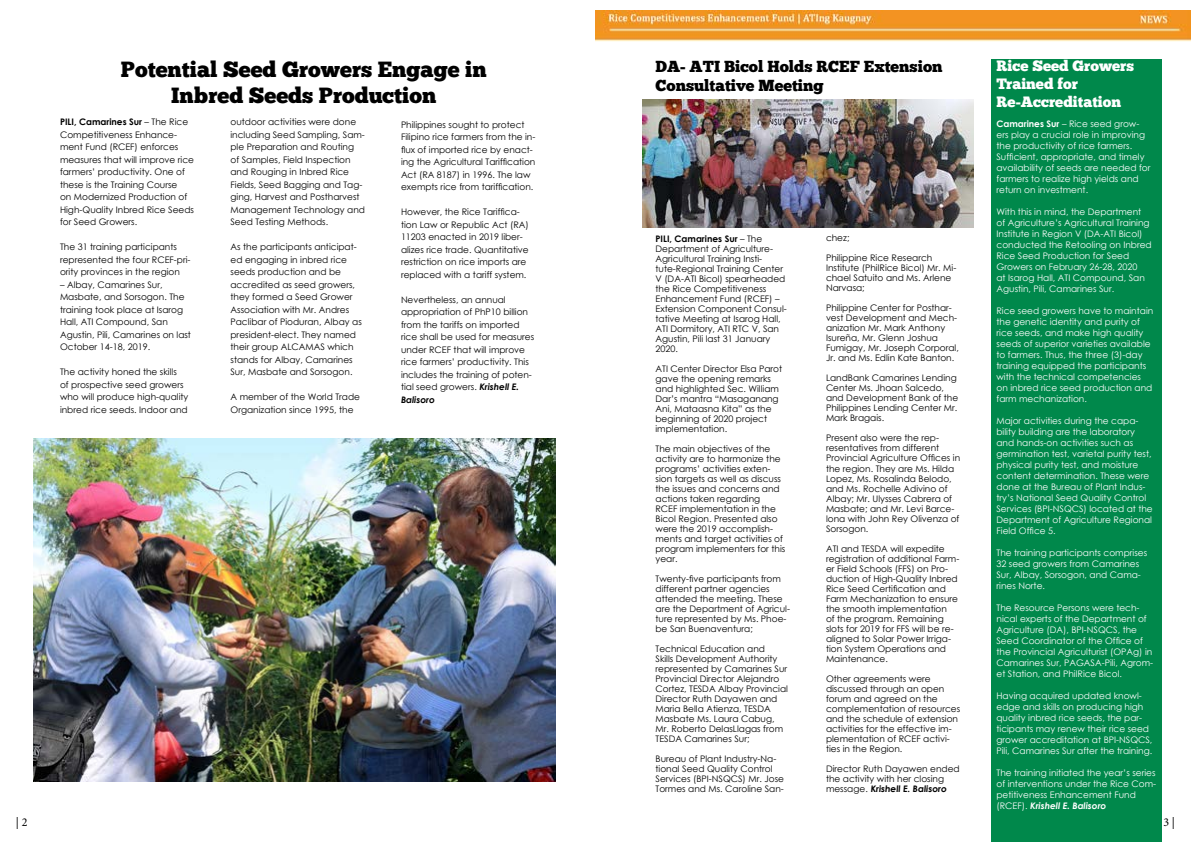
<style>
.page{position:relative;width:1191px;height:842px;background:#fff}
.page>*{position:absolute;margin:0;border:0;box-sizing:border-box;transform-origin:0 0}
.t1{font:22px/26.4px "Chunk Five";color:#000;text-align:center}
.t2{font:16px/19.2px "Chunk Five";color:#000}
.t3{font:15px/18px "Chunk Five";color:#fff}
.t4{font:12px "Minion Pro";color:#000}
.t5{font:9px/10px "Century Gothic";color:#000}
.t6{font:9px/11px "Century Gothic";color:#fff}
.s1{font-weight:700}
.s2{font-weight:700;font-style:italic}
</style>
<div class="page">
<div style="left:991px;top:53px;width:170px;height:788px;background:#00884b"></div>
<img style="left:642px;top:99px;width:331px;height:128px">
<img style="left:34px;top:439px;width:522px;height:343px">
<img style="left:595px;top:10px;width:596px;height:48px">
<h1 class="t1" style="left:121px;top:56px;width:367px">Potential Seed Growers Engage in<br>Inbred Seeds Production</h1>
<p class="t5" style="left:60px;top:115px;width:136px;line-height:12.5px"><span class="s1">PILI, Camarines Sur</span> – The Rice<br>Competitiveness Enhance&shy;ment Fund (RCEF) enforces measures that will improve rice farmers’ productivity. One of these is the Training Course<br>on Modernized Production of<br>High-Quality Inbred Rice Seeds for Seed Growers.</p>
<p class="t5" style="left:60px;top:240px;width:132px;line-height:12.5px">The 31 training participants represented the four RCEF-pri&shy;ority provinces in the region</p>
<p class="t5" style="left:60px;top:278px;width:132px;line-height:12.5px">– Albay, Camarines Sur,<br>Masbate, and Sorsogon. The training took place at Isarog<br>Hall, ATI Compound, San<br>Agustin, Pili, Camarines on last<br>October 14-18, 2019.</p>
<p class="t5" style="left:60px;top:365px;width:130px;line-height:12.5px">The activity honed the skills<br>of prospective seed growers who will produce high-quality inbred rice seeds. Indoor and</p>
<p class="t5" style="left:230px;top:116px;width:136px;line-height:12.5px">outdoor activities were done including Seed Sampling, Sam&shy;ple Preparation and Routing of Samples, Field Inspection and Rouging in Inbred Rice<br>Fields, Seed Bagging and Tag&shy;ging, Harvest and Postharvest<br>Management Technology and<br>Seed Testing Methods.</p>
<p class="t5" style="left:230px;top:241px;width:133px;line-height:12.5px">As the participants anticipat&shy;ed engaging in inbred rice seeds production and be accredited as seed growers, they formed a Seed Grower<br>Association with Mr. Andres<br>Paclibar of Pioduran, Albay as president-elect. They named their group ALCAMAS which stands for Albay, Camarines<br>Sur, Masbate and Sorsogon.</p>
<p class="t5" style="left:230px;top:391px;width:131px;line-height:12.5px">A member of the World Trade<br>Organization since 1995, the</p>
<p class="t5" style="left:401px;top:118px;width:136px;line-height:12.5px">Philippines sought to protect<br>Filipino rice farmers from the in&shy;flux of imported rice by enact&shy;ing the Agricultural Tariffication<br>Act (RA 8187) in 1996. The law exempts rice from tariffication.</p>
<p class="t5" style="left:401px;top:205px;width:129px;line-height:12.5px">However, the Rice Tariffica&shy;tion Law or Republic Act (RA)<br>11203 enacted in 2019 liber&shy;alizes rice trade. Quantitative restriction on rice imports are replaced with a tariff system.</p>
<p class="t5" style="left:401px;top:293px;width:135px;line-height:12.5px">Nevertheless, an annual appropriation of PhP10 billion from the tariffs on imported rice shall be used for measures under RCEF that will improve rice farmers’ productivity. This includes the training of poten&shy;tial seed growers. <span class="s2">Krishell E.<br>Balisoro</span></p>
<h3 class="t4" style="left:16px;top:814px;width:13px">| 2</h3>
<h2 class="t2" style="left:655px;top:57px;width:288px">DA- ATI Bicol Holds RCEF Extension<br>Consultative Meeting</h2>
<p class="t5" style="left:655px;top:233px;width:133px"><span class="s1">PILI, Camarines Sur</span> – The<br>Department of Agriculture-<br>Agricultural Training Insti&shy;tute-Regional Training Center<br>V (DA-ATI Bicol) spearheaded the Rice Competitiveness<br>Enhancement Fund (RCEF) –<br>Extension Component Consul&shy;tative Meeting at Isarog Hall,<br>ATI Dormitory, ATI RTC V, San<br>Agustin, Pili last 31 January<br>2020.</p>
<p class="t5" style="left:655px;top:363px;width:128px">ATI Center Director Elsa Parot gave the opening remarks and highlighted Sec. William<br>Dar’s mantra “Masaganang<br>Ani, Mataasna Kita” as the beginning of 2020 project implementation.</p>
<p class="t5" style="left:655px;top:443px;width:131px">The main objectives of the activity are to harmonize the programs’ activities exten&shy;sion targets as well as discuss the issues and concerns and actions taken regarding<br>RCEF implementation in the<br>Bicol Region. Presented also were the 2019 accomplish&shy;ments and target activities of program implementers for this year.</p>
<p class="t5" style="left:655px;top:573px;width:136px">Twenty-five participants from different partner agencies attended the meeting. These are the Department of Agricul&shy;ture represented by Ms. Phoe&shy;be San Buenaventura;</p>
<p class="t5" style="left:655px;top:643px;width:134px">Technical Education and<br>Skills Development Authority represented by Camarines Sur<br>Provincial Director Alejandro<br>Cortez, TESDA Albay Provincial<br>Director Ruth Dayawen and<br>Maria Bella Atienza, TESDA<br>Masbate Ms. Laura Cabug,<br>Mr. Roberto DelasLlagas from<br>TESDA Camarines Sur;</p>
<p class="t5" style="left:655px;top:753px;width:130px">Bureau of Plant Industry-Na&shy;tional Seed Quality Control<br>Services (BPI-NSQCS) Mr. Jose<br>Tormes and Ms. Caroline San-</p>
<p class="t5" style="left:826px;top:233px;width:25px">chez;</p>
<p class="t5" style="left:826px;top:253px;width:132px">Philippine Rice Research<br>Institute (PhilRice Bicol) Mr. Mi&shy;chael Satuito and Ms. Arlene<br>Narvasa;</p>
<p class="t5" style="left:826px;top:303px;width:134px">Philippine Center for Posthar&shy;vest Development and Mech&shy;anization Mr. Mark Anthony<br>Isureña, Mr. Glenn Joshua<br>Fumigay, Mr. Joseph Corporal,<br>Jr. and Ms. Edlin Kate Banton.</p>
<p class="t5" style="left:826px;top:373px;width:134px">LandBank Camarines Lending<br>Center Ms. Jhoan Salcedo, and Development Bank of the<br>Philippines Lending Center Mr.<br>Mark Bragais.</p>
<p class="t5" style="left:826px;top:433px;width:136px">Present also were the rep&shy;resentatives from different<br>Provincial Agriculture Offices in the region. They are Ms. Hilda<br>Lopez, Ms. Rosalinda Belodo, and Ms. Rochelle Adivino of<br>Albay; Mr. Ulysses Cabrera of<br>Masbate; and Mr. Levi Barce&shy;lona with John Rey Olivenza of<br>Sorsogon.</p>
<p class="t5" style="left:826px;top:543px;width:135px">ATI and TESDA will expedite registration of additional Farm&shy;er Field Schools (FFS) on Pro&shy;duction of High-Quality Inbred<br>Rice Seed Certification and<br>Farm Mechanization to ensure the smooth implementation<br>of the program. Remaining slots for 2019 for FFS will be re&shy;aligned to Solar Power Irriga&shy;tion System Operations and<br>Maintenance.</p>
<p class="t5" style="left:826px;top:673px;width:136px">Other agreements were discussed through an open forum and agreed on the complementation of resources and the schedule of extension activities for the effective im&shy;plementation of RCEF activi&shy;ties in the Region.</p>
<p class="t5" style="left:826px;top:763px;width:135px">Director Ruth Dayawen ended the activity with her closing message. <span class="s1">Krishell E. Balisoro</span></p>
<h3 class="t3" style="left:996px;top:58px;width:139px">Rice Seed Growers<br>Trained for<br>Re-Accreditation</h3>
<p class="t6" style="left:996px;top:118px;width:155px"><span class="s1">Camarines Sur</span> – Rice seed grow&shy;ers play a crucial role in improving the productivity of rice farmers.<br>Sufficient, appropriate, and timely availability of seeds are needed for farmers to realize high yields and return on investment.</p>
<p class="t6" style="left:996px;top:206px;width:157px">With this in mind, the Department of Agriculture’s Agricultural Training Institute in Region V (DA-ATI Bicol) conducted the Retooling on Inbred Rice Seed Production for Seed Growers on February 26-28, 2020<br>at Isarog Hall, ATI Compound, San Agustin, Pili, Camarines Sur.</p>
<p class="t6" style="left:996px;top:305px;width:158px">Rice seed growers have to maintain the genetic identity and purity of rice seeds, and make high quality seeds of superior varieties available to farmers. Thus, the three (3)-day training equipped the participants with the technical competencies on inbred rice seed production and farm mechanization.</p>
<p class="t6" style="left:996px;top:415px;width:158px">Major activities during the capa&shy;bility building are the laboratory and hands-on activities such as germination test, varietal purity test, physical purity test, and moisture content determination. These were done at the Bureau of Plant Indus&shy;try’s National Seed Quality Control Services (BPI-NSQCS) located at the Department of Agriculture Regional Field Office 5.</p>
<p class="t6" style="left:996px;top:547px;width:152px">The training participants comprises<br>32 seed growers from Camarines<br>Sur, Albay, Sorsogon, and Cama&shy;rines Norte.</p>
<p class="t6" style="left:996px;top:602px;width:158px">The Resource Persons were tech&shy;nical experts of the Department of Agriculture (DA), BPI-NSQCS, the Seed Coordinator of the Office of the Provincial Agriculturist (OPAg) in Camarines Sur, PAGASA-Pili, Agrom&shy;et Station, and PhilRice Bicol.</p>
<p class="t6" style="left:996px;top:690px;width:157px">Having acquired updated knowl&shy;edge and skills on producing high quality inbred rice seeds, the par&shy;ticipants may renew their rice seed grower accreditation at BPI-NSQCS, Pili, Camarines Sur after the training.</p>
<p class="t6" style="left:996px;top:767px;width:161px">The training initiated the year’s series of interventions under the Rice Com&shy;petitiveness Enhancement Fund (RCEF). <span class="s2">Krishell E. Balisoro</span></p>
<h3 class="t4" style="left:1163px;top:814px;width:13px">3 |</h3>
</div>
